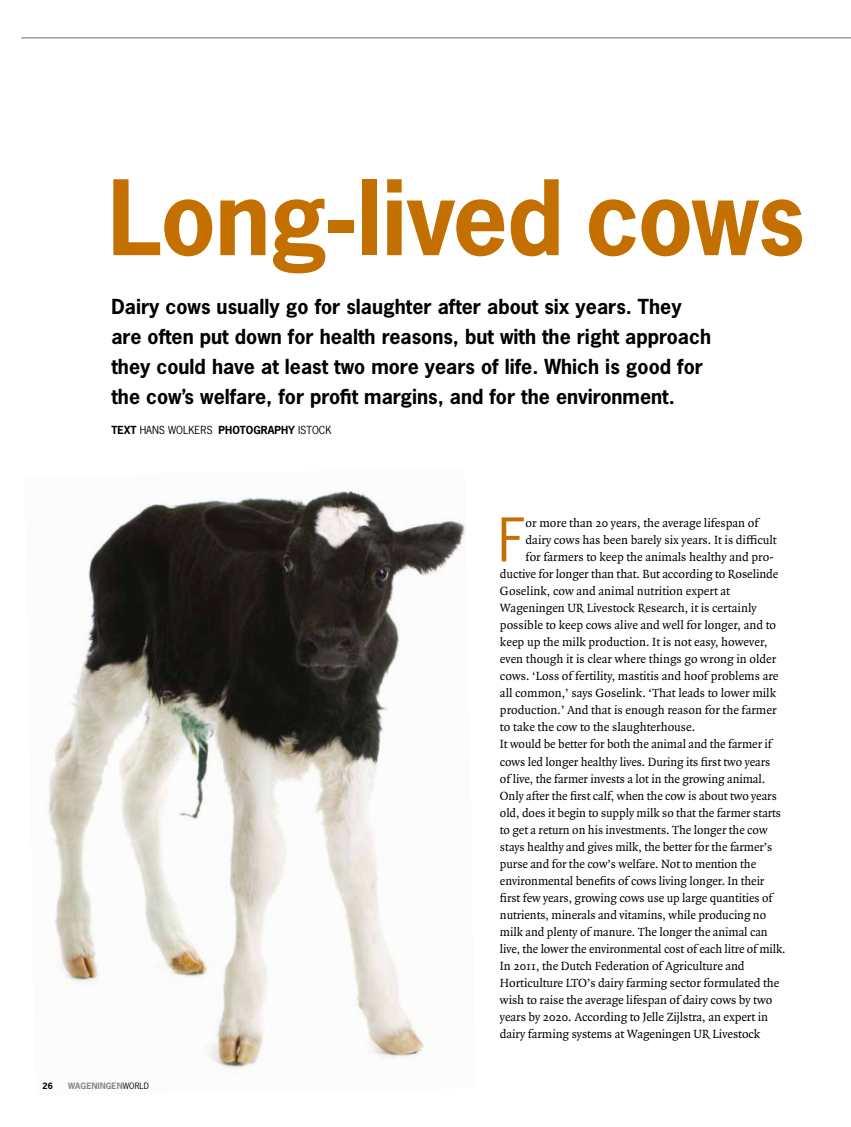
<style>
.page{position:relative;width:851px;height:1127px;background:#fff}
.page>*{position:absolute;margin:0;border:0;box-sizing:border-box;transform-origin:0 0}
.t1{font:700 97.5px "News Gothic Std";letter-spacing:-.015em;color:#c37000}
.t2{font:56.4px "News Gothic Std";color:#c37000}
.t3{font:700 19.5px/30px "News Gothic Std";color:#000}
.t4{font:12.75px "Quadraat OT";letter-spacing:-.005em;color:#000}
.t5{font:10.5px "News Gothic Std";color:#000}
.t6{font:700 8.25px "News Gothic Std";letter-spacing:.01em;color:#878787}
.t7{font:700 8.25px "News Gothic Std";color:#000}
.s1{font-weight:700}
.s2{font-weight:400;color:#000}
</style>
<div class="page">
<img style="left:48px;top:490px;width:418px;height:581px">
<svg style="left:21px;top:37px;width:829px;height:2px"></svg>
<p class="t1" style="left:108px;top:154px;width:698px">Long-lived cows</p>
<p class="t3" style="left:111px;top:291px;width:601px">Dairy cows usually go for slaughter after about six years. They are often put down for health reasons, but with the right approach they could have at least two more years of life. Which is good for the cow’s welfare, for profit margins, and for the environment.</p>
<p class="t5" style="left:111px;top:423px;width:221px"><span class="s1">TEXT</span> HANS WOLKERS <span class="s1">PHOTOGRAPHY</span> ISTOCK</p>
<p class="t7" style="left:43px;top:1080px;width:12px">26</p>
<p class="t6" style="left:68px;top:1080px;width:82px">WAGENINGEN<span class="s2">WORLD</span></p>
<p class="t2" style="left:498px;top:504px;width:29px">F</p>
<p class="t4" style="left:525px;top:516px;width:234px">or more than 20 years, the average lifespan of</p>
<p class="t4" style="left:525px;top:533px;width:252px">dairy cows has been barely six years. It is difficult</p>
<p class="t4" style="left:525px;top:550px;width:249px">for farmers to keep the animals healthy and pro-</p>
<p class="t4" style="left:500px;top:567px;width:280px">ductive for longer than that. But according to Roselinde</p>
<p class="t4" style="left:500px;top:584px;width:231px">Goselink, cow and animal nutrition expert at</p>
<p class="t4" style="left:500px;top:601px;width:258px">Wageningen UR Livestock Research, it is certainly</p>
<p class="t4" style="left:500px;top:618px;width:277px">possible to keep cows alive and well for longer, and to</p>
<p class="t4" style="left:500px;top:635px;width:269px">keep up the milk production. It is not easy, however,</p>
<p class="t4" style="left:500px;top:652px;width:278px">even though it is clear where things go wrong in older</p>
<p class="t4" style="left:500px;top:669px;width:280px">cows. ‘Loss of fertility, mastitis and hoof problems are</p>
<p class="t4" style="left:500px;top:686px;width:278px">all common,’ says Goselink. ‘That leads to lower milk</p>
<p class="t4" style="left:500px;top:703px;width:278px">production.’ And that is enough reason for the farmer</p>
<p class="t4" style="left:500px;top:720px;width:197px">to take the cow to the slaughterhouse.</p>
<p class="t4" style="left:500px;top:737px;width:273px">It would be better for both the animal and the farmer if</p>
<p class="t4" style="left:500px;top:754px;width:272px">cows led longer healthy lives. During its first two years</p>
<p class="t4" style="left:500px;top:771px;width:267px">of live, the farmer invests a lot in the growing animal.</p>
<p class="t4" style="left:500px;top:788px;width:278px">Only after the first calf, when the cow is about two years</p>
<p class="t4" style="left:500px;top:805px;width:283px">old, does it begin to supply milk so that the farmer starts</p>
<p class="t4" style="left:500px;top:822px;width:269px">to get a return on his investments. The longer the cow</p>
<p class="t4" style="left:500px;top:839px;width:274px">stays healthy and gives milk, the better for the farmer’s</p>
<p class="t4" style="left:500px;top:856px;width:258px">purse and for the cow’s welfare. Not to mention the</p>
<p class="t4" style="left:500px;top:873px;width:266px">environmental benefits of cows living longer. In their</p>
<p class="t4" style="left:500px;top:890px;width:274px">first few years, growing cows use up large quantities of</p>
<p class="t4" style="left:500px;top:907px;width:268px">nutrients, minerals and vitamins, while producing no</p>
<p class="t4" style="left:500px;top:924px;width:269px">milk and plenty of manure. The longer the animal can</p>
<p class="t4" style="left:500px;top:941px;width:287px">live, the lower the environmental cost of each litre of milk.</p>
<p class="t4" style="left:500px;top:958px;width:246px">In 2011, the Dutch Federation of Agriculture and</p>
<p class="t4" style="left:500px;top:975px;width:281px">Horticulture LTO’s dairy farming sector formulated the</p>
<p class="t4" style="left:500px;top:993px;width:274px">wish to raise the average lifespan of dairy cows by two</p>
<p class="t4" style="left:500px;top:1010px;width:269px">years by 2020. According to Jelle Zijlstra, an expert in</p>
<p class="t4" style="left:500px;top:1027px;width:262px">dairy farming systems at Wageningen UR Livestock</p>
</div>
